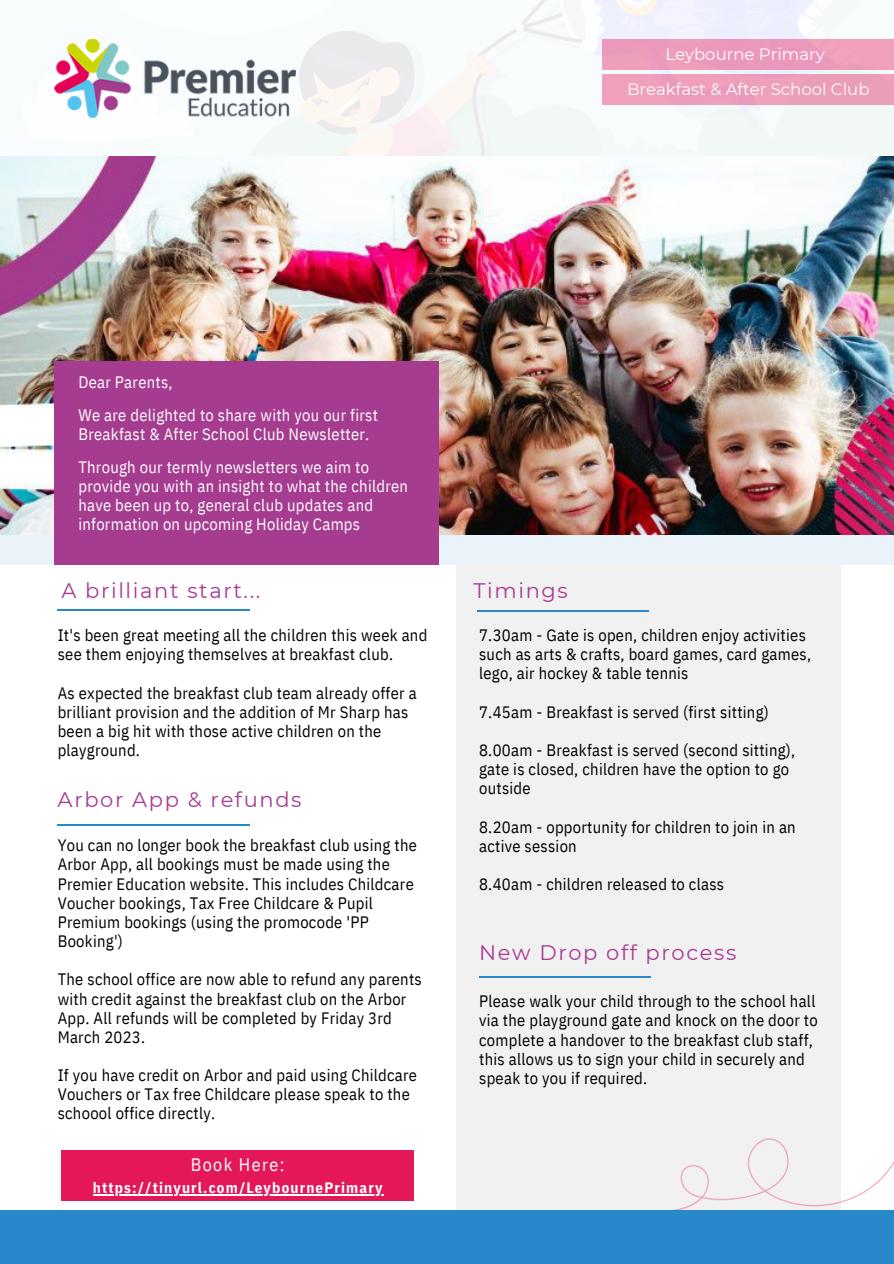
<style>
.page{position:relative;width:894px;height:1264px;background:#fff}
.page>*{position:absolute;margin:0;border:0;box-sizing:border-box;transform-origin:0 0}
.t1{font:21px "Montserrat";letter-spacing:.075em;color:#a73c91}
.t2{font:18px "IBM Plex Sans Cond";letter-spacing:.075em;color:#fff}
.t3{font:16.5px/19.2px "IBM Plex Sans Cond";letter-spacing:.015em;color:#000}
.t4{font:16.5px/33px "IBM Plex Sans Cond";letter-spacing:.015em;color:#fff}
.t5{font:16.5px "Montserrat";color:#fff}
.t6{font:700 15px "IBM Plex Sans Cond";letter-spacing:.075em;color:#fff}
</style>
<div class="page">
<div style="left:0;top:534px;width:893px;height:30px;background:#eaf3f9"></div>
<img style="left:0;top:0;width:893px;height:157px">
<img style="left:0;top:157px;width:893px;height:377px">
<div style="left:456px;top:564px;width:384px;height:645px;background:#f2f1f1"></div>
<div style="left:0;top:411px;width:121px;height:30px;background:#fff"></div>
<div style="left:0;top:453px;width:156px;height:30px;background:#fff"></div>
<div style="left:54px;top:362px;width:384px;height:202px;background:#a53c90"></div>
<img style="left:54px;top:39px;width:241px;height:79px">
<hr style="left:58px;top:608px;width:191px;height:2px;background:#2988c9">
<hr style="left:477px;top:610px;width:171px;height:1px;background:#2988c9">
<div style="left:602px;top:39px;width:291px;height:30px;background:#ea99bb"></div>
<img style="left:615px;top:1072px;width:278px;height:138px">
<div style="left:0;top:1210px;width:893px;height:53px;background:#2988c9"></div>
<div style="left:61px;top:1150px;width:352px;height:50px;background:#e41859"></div>
<hr style="left:93px;top:1194px;width:290px;height:1px;background:#fff">
<div style="left:602px;top:74px;width:291px;height:30px;background:#ed9ebb"></div>
<hr style="left:479px;top:976px;width:171px;height:2px;background:#2988c9">
<hr style="left:58px;top:824px;width:191px;height:1px;background:#2988c9">
<p class="t5" style="left:665px;top:44px;width:161px">Leybourne Primary</p>
<p class="t5" style="left:627px;top:79px;width:244px">Breakfast &amp; After School Club</p>
<p class="t4" style="left:78px;top:365px;width:301px">Dear Parents,<br>We are delighted to share with you our first</p>
<p class="t4" style="left:78px;top:417px;width:292px">Breakfast &amp; After School Club Newsletter.<br>Through our termly newsletters we aim to</p>
<p class="t4" style="left:78px;top:476px;width:331px;line-height:19px">provide you with an insight to what the children have been up to, general club updates and information on upcoming Holiday Camps</p>
<p class="t1" style="left:61px;top:577px;width:200px">A brilliant start...</p>
<p class="t1" style="left:473px;top:577px;width:96px">Timings</p>
<p class="t3" style="left:58px;top:625px;width:371px">It's been great meeting all the children this week and see them enjoying themselves at breakfast club.</p>
<p class="t3" style="left:58px;top:682px;width:360px">As expected the breakfast club team already offer a brilliant provision and the addition of Mr Sharp has been a big hit with those active children on the playground.</p>
<p class="t1" style="left:58px;top:786px;width:245px">Arbor App &amp; refunds</p>
<p class="t3" style="left:58px;top:835px;width:361px">You can no longer book the breakfast club using the Arbor App, all bookings must be made using the Premier Education website. This includes Childcare Voucher bookings, Tax Free Childcare &amp; Pupil Premium bookings (using the promocode 'PP Booking')</p>
<p class="t3" style="left:58px;top:969px;width:365px">The school office are now able to refund any parents with credit against the breakfast club on the Arbor App. All refunds will be completed by Friday 3rd March 2023.</p>
<p class="t3" style="left:58px;top:1065px;width:361px">If you have credit on Arbor and paid using Childcare<br>Vouchers or Tax free Childcare please speak to the schoool office directly.</p>
<p class="t2" style="left:191px;top:1152px;width:95px">Book Here:</p>
<p class="t6" style="left:93px;top:1178px;width:291px">https://tinyurl.com/LeybournePrimary</p>
<p class="t3" style="left:479px;top:625px;width:333px">7.30am - Gate is open, children enjoy activities such as arts &amp; crafts, board games, card games, lego, air hockey &amp; table tennis</p>
<p class="t3" style="left:479px;top:702px;width:291px">7.45am - Breakfast is served (first sitting)</p>
<p class="t3" style="left:479px;top:740px;width:317px">8.00am - Breakfast is served (second sitting), gate is closed, children have the option to go outside</p>
<p class="t3" style="left:479px;top:816px;width:318px">8.20am - opportunity for children to join in an active session</p>
<p class="t3" style="left:479px;top:874px;width:246px">8.40am - children released to class</p>
<p class="t1" style="left:479px;top:939px;width:258px">New Drop off process</p>
<p class="t3" style="left:479px;top:991px;width:340px">Please walk your child through to the school hall via the playground gate and knock on the door to complete a handover to the breakfast club staff, this allows us to sign your child in securely and speak to you if required.</p>
</div>
